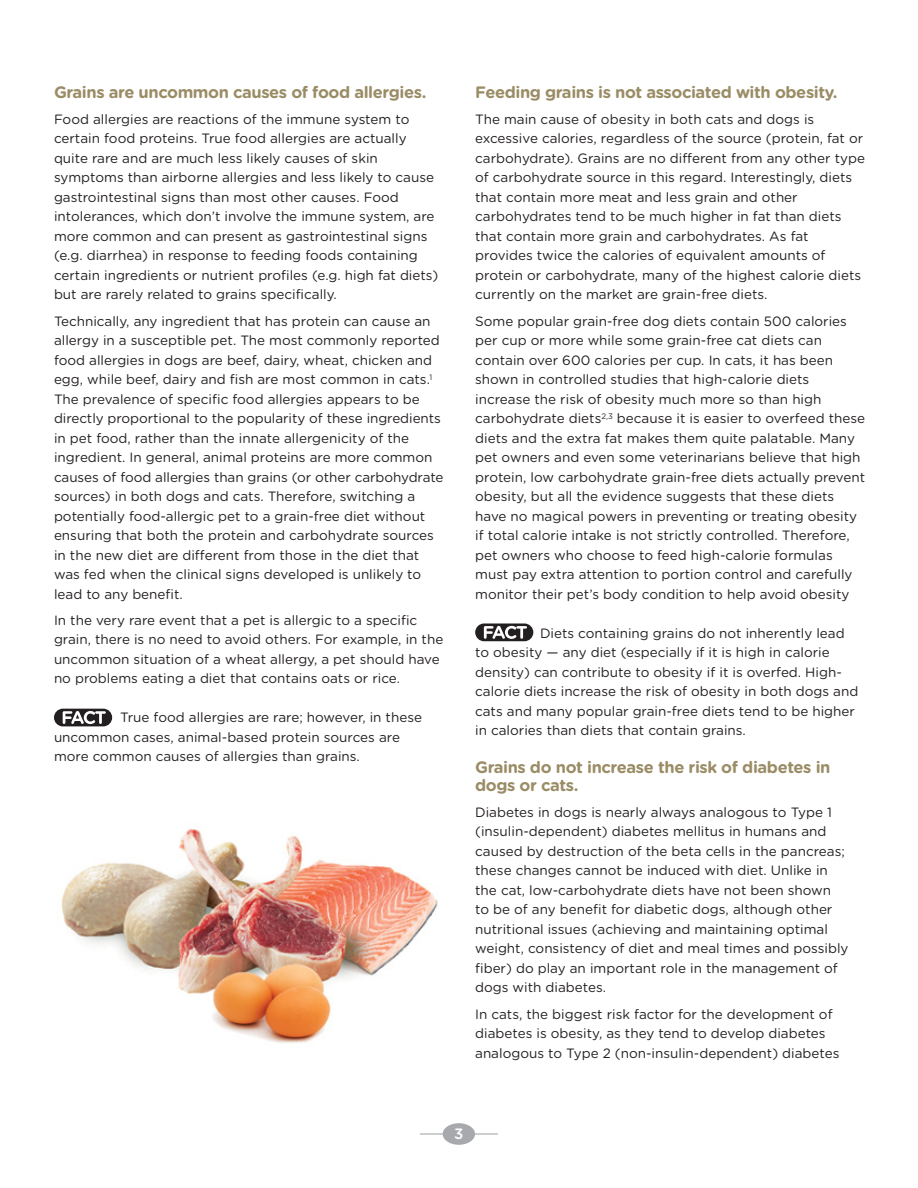
<style>
.page{position:relative;width:918px;height:1188px;background:#fff}
.page>*{position:absolute;margin:0;border:0;box-sizing:border-box;transform-origin:0 0}
.t1{font:700 16.5px/18px "Gotham Rounded";letter-spacing:-.025em;color:#9a8c65}
.t2{font:500 15px "Gotham Rounded";color:#fff}
.t3{font:13.5px/19.5px "Gotham Rounded";color:#231f20}
</style>
<div class="page">
<div style="left:443px;top:1123px;width:32px;height:22px;background:#a7a9ac;border-radius:50%"></div>
<hr style="left:474px;top:1133px;width:24px;height:2px;background:#a7a9ac">
<hr style="left:420px;top:1133px;width:24px;height:2px;background:#a7a9ac">
<div style="left:54px;top:709px;width:58px;height:17px;background:#231f20;border-radius:9px"></div>
<svg style="left:63px;top:711px;width:43px;height:13px"></svg>
<img style="left:61px;top:828px;width:377px;height:215px">
<div style="left:475px;top:623px;width:58px;height:18px;background:#231f20;border-radius:9px"></div>
<svg style="left:484px;top:626px;width:43px;height:13px"></svg>
<p class="t1" style="left:54px;top:82px;width:374px">Grains are uncommon causes of food allergies.</p>
<p class="t3" style="left:54px;top:109px;width:386px">Food allergies are reactions of the immune system to certain food proteins. True food allergies are actually quite rare and are much less likely causes of skin symptoms than airborne allergies and less likely to cause gastrointestinal signs than most other causes. Food intolerances, which don’t involve the immune system, are more common and can present as gastrointestinal signs (e.g. diarrhea) in response to feeding foods containing certain ingredients or nutrient profiles (e.g. high fat diets) but are rarely related to grains specifically.</p>
<p class="t3" style="left:54px;top:311px;width:391px">Technically, any ingredient that has protein can cause an allergy in a susceptible pet. The most commonly reported food allergies in dogs are beef, dairy, wheat, chicken and egg, while beef, dairy and fish are most common in cats.<sup>1<br></sup>The prevalence of specific food allergies appears to be directly proportional to the popularity of these ingredients in pet food, rather than the innate allergenicity of the ingredient. In general, animal proteins are more common causes of food allergies than grains (or other carbohydrate sources) in both dogs and cats. Therefore, switching a potentially food-allergic pet to a grain-free diet without ensuring that both the protein and carbohydrate sources in the new diet are different from those in the diet that was fed when the clinical signs developed is unlikely to lead to any benefit.</p>
<p class="t3" style="left:54px;top:610px;width:391px">In the very rare event that a pet is allergic to a specific grain, there is no need to avoid others. For example, in the uncommon situation of a wheat allergy, a pet should have no problems eating a diet that contains oats or rice.</p>
<p class="t3" style="left:54px;top:707px;width:370px;text-indent:66px">True food allergies are rare; however, in these uncommon cases, animal-based protein sources are more common causes of allergies than grains.</p>
<p class="t1" style="left:475px;top:82px;width:364px">Feeding grains is not associated with obesity.</p>
<p class="t3" style="left:475px;top:109px;width:391px">The main cause of obesity in both cats and dogs is excessive calories, regardless of the source (protein, fat or carbohydrate). Grains are no different from any other type of carbohydrate source in this regard. Interestingly, diets that contain more meat and less grain and other carbohydrates tend to be much higher in fat than diets that contain more grain and carbohydrates. As fat provides twice the calories of equivalent amounts of protein or carbohydrate, many of the highest calorie diets currently on the market are grain-free diets.</p>
<p class="t3" style="left:475px;top:311px;width:391px">Some popular grain-free dog diets contain 500 calories per cup or more while some grain-free cat diets can contain over 600 calories per cup. In cats, it has been shown in controlled studies that high-calorie diets increase the risk of obesity much more so than high carbohydrate diets<sup>2,3</sup> because it is easier to overfeed these diets and the extra fat makes them quite palatable. Many pet owners and even some veterinarians believe that high protein, low carbohydrate grain-free diets actually prevent obesity, but all the evidence suggests that these diets have no magical powers in preventing or treating obesity if total calorie intake is not strictly controlled. Therefore, pet owners who choose to feed high-calorie formulas must pay extra attention to portion control and carefully monitor their pet’s body condition to help avoid obesity</p>
<p class="t3" style="left:475px;top:623px;width:385px;text-indent:65px">Diets containing grains do not inherently lead to obesity — any diet (especially if it is high in calorie density) can contribute to obesity if it is overfed. High&shy;calorie diets increase the risk of obesity in both dogs and cats and many popular grain-free diets tend to be higher in calories than diets that contain grains.</p>
<p class="t1" style="left:475px;top:757px;width:357px">Grains do not increase the risk of diabetes in dogs or cats.</p>
<p class="t3" style="left:475px;top:802px;width:375px">Diabetes in dogs is nearly always analogous to Type 1 (insulin-dependent) diabetes mellitus in humans and caused by destruction of the beta cells in the pancreas; these changes cannot be induced with diet. Unlike in the cat, low-carbohydrate diets have not been shown<br>to be of any benefit for diabetic dogs, although other nutritional issues (achieving and maintaining optimal weight, consistency of diet and meal times and possibly fiber) do play an important role in the management of dogs with diabetes.</p>
<p class="t3" style="left:475px;top:1004px;width:366px">In cats, the biggest risk factor for the development of diabetes is obesity, as they tend to develop diabetes analogous to Type 2 (non-insulin-dependent) diabetes</p>
<p class="t2" style="left:454px;top:1123px;width:11px">3</p>
</div>
